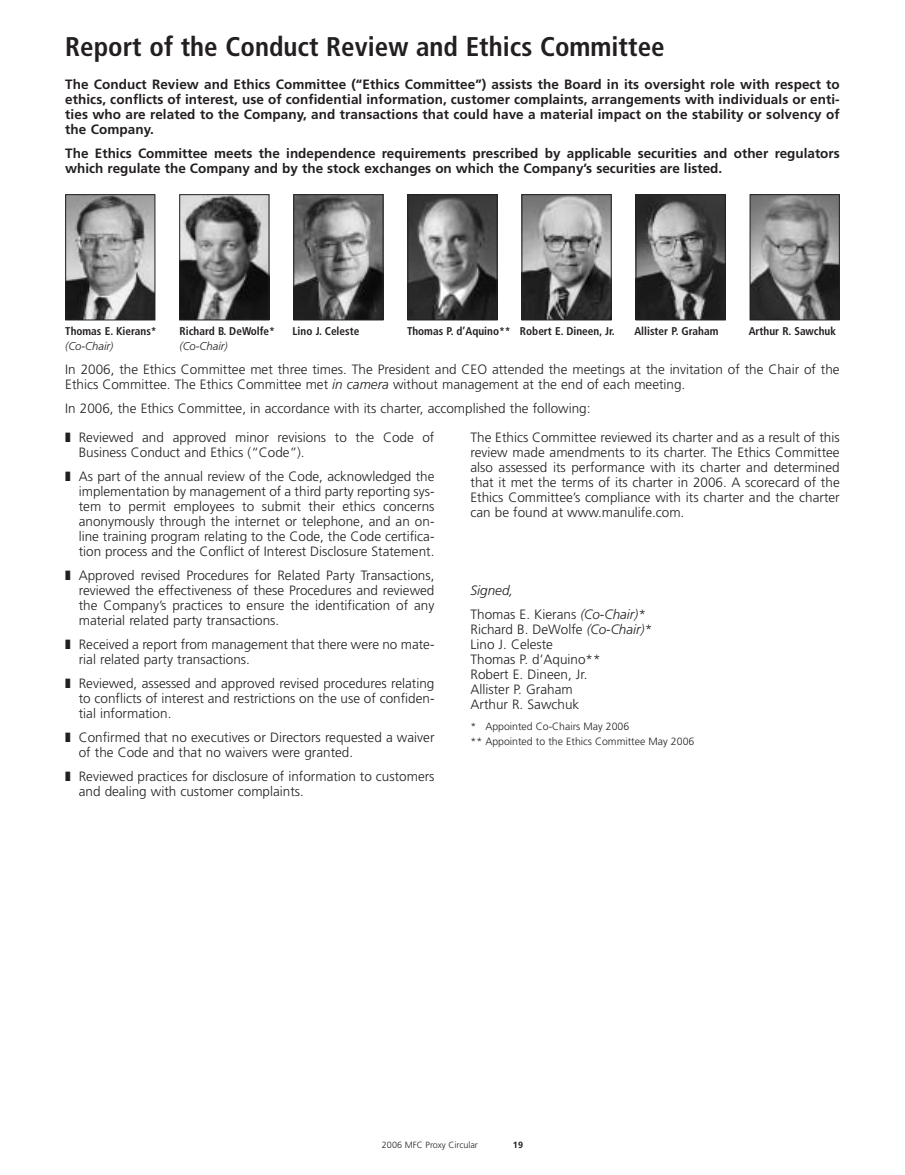
<style>
.page{position:relative;width:905px;height:1175px;background:#fff}
.page>*{position:absolute;margin:0;border:0;box-sizing:border-box;transform-origin:0 0}
.t1{font:700 condensed 27px "Frutiger";color:#231f20}
.t2{font:300 13.5px/15px "Frutiger";color:#231f20}
.t3{font:700 13.5px/15px "Frutiger";color:#231f20;text-align:justify}
.t4{font:italic 300 13.5px/24px "Frutiger";color:#231f20}
.t5{font:700 condensed 11.25px "Frutiger";color:#231f20}
.t6{font:italic 300 11.25px "Frutiger";color:#231f20}
.t7{font:300 10.5px/15px "Frutiger";color:#231f20}
.t8{font:300 9px "Frutiger";color:#231f20}
.t9{font:700 9px "Frutiger";color:#231f20}
.s1{font-style:italic}
.s2{font-style:normal}
.s3{color:#fff}
</style>
<div class="page">
<img style="left:751px;top:196px;width:86px;height:122px">
<div style="left:749px;top:194px;width:90px;height:126px;border:1px solid #231f20"></div>
<img style="left:637px;top:196px;width:86px;height:122px">
<div style="left:635px;top:194px;width:90px;height:126px;border:1px solid #231f20"></div>
<img style="left:523px;top:196px;width:86px;height:122px">
<div style="left:521px;top:194px;width:90px;height:126px;border:1px solid #231f20"></div>
<img style="left:409px;top:196px;width:86px;height:122px">
<div style="left:407px;top:194px;width:90px;height:126px;border:1px solid #231f20"></div>
<img style="left:295px;top:196px;width:86px;height:122px">
<div style="left:293px;top:194px;width:90px;height:126px;border:1px solid #231f20"></div>
<img style="left:181px;top:196px;width:86px;height:122px">
<div style="left:179px;top:194px;width:90px;height:126px;border:1px solid #231f20"></div>
<img style="left:67px;top:196px;width:86px;height:122px">
<div style="left:65px;top:194px;width:90px;height:126px;border:1px solid #231f20"></div>
<h1 class="t1" style="left:65px;top:36px;width:601px">Report of the Conduct Review and Ethics Committee</h1>
<p class="t3" style="left:65px;top:78px;width:776px">The Conduct Review and Ethics Committee (“Ethics Committee”) assists the Board in its oversight role with respect to ethics, conflicts of interest, use of confidential information, customer complaints, arrangements with individuals or enti&shy;ties who are related to the Company, and transactions that could have a material impact on the stability or solvency of the Company.</p>
<p class="t3" style="left:65px;top:147px;width:776px">The Ethics Committee meets the independence requirements prescribed by applicable securities and other regulators which regulate the Company and by the stock exchanges on which the Company’s securities are listed.</p>
<p class="t5" style="left:65px;top:327px;width:93px">Thomas E. Kierans*</p>
<p class="t5" style="left:180px;top:327px;width:97px">Richard B. DeWolfe*</p>
<p class="t5" style="left:293px;top:327px;width:68px">Lino J. Celeste</p>
<p class="t5" style="left:407px;top:327px;width:209px">Thomas P. d’Aquino** Robert E. Dineen, Jr.</p>
<p class="t5" style="left:634px;top:327px;width:86px">Allister P. Graham</p>
<p class="t5" style="left:748px;top:327px;width:89px">Arthur R. Sawchuk</p>
<p class="t6" style="left:65px;top:342px;width:50px">(Co-Chair)</p>
<p class="t6" style="left:180px;top:342px;width:50px">(Co-Chair)</p>
<p class="t2" style="left:65px;top:363px;width:776px">In 2006, the Ethics Committee met three times. The President and CEO attended the meetings at the invitation of the Chair of the<br>Ethics Committee. The Ethics Committee met <span class="s1">in camera</span> without management at the end of each meeting.</p>
<p class="t2" style="left:65px;top:395px;width:526px;line-height:28.3px">In 2006, the Ethics Committee, in accordance with its charter, accomplished the following: ❚ Reviewed and approved minor revisions to the Code of</p>
<p class="t2" style="left:65px;top:441px;width:371px;line-height:24px;text-indent:14px">Business Conduct and Ethics (“Code”).<br>❚ As part of the annual review of the Code, acknowledged the</p>
<p class="t2" style="left:79px;top:484px;width:357px;text-align:justify">implementation by management of a third party reporting sys&shy;tem to permit employees to submit their ethics concerns anonymously through the internet or telephone, and an on&shy;line training program relating to the Code, the Code certifica&shy;tion process and the Conflict of Interest Disclosure Statement.</p>
<p class="t2" style="left:79px;top:568px;width:357px;text-align:justify;text-indent:-14px">❚ Approved revised Procedures for Related Party Transactions, reviewed the effectiveness of these Procedures and reviewed the Company’s practices to ensure the identification of any material related party transactions.</p>
<p class="t2" style="left:79px;top:637px;width:357px;text-indent:-14px">❚ Received a report from management that there were no mate&shy;rial related party transactions.</p>
<p class="t2" style="left:79px;top:676px;width:357px;text-align:justify;text-indent:-14px">❚ Reviewed, assessed and approved revised procedures relating to conflicts of interest and restrictions on the use of confiden&shy;tial information.</p>
<p class="t2" style="left:79px;top:730px;width:357px;text-indent:-14px">❚ Confirmed that no executives or Directors requested a waiver of the Code and that no waivers were granted.</p>
<p class="t2" style="left:79px;top:769px;width:357px;text-indent:-14px">❚ Reviewed practices for disclosure of information to customers and dealing with customer complaints.</p>
<p class="t2" style="left:470px;top:430px;width:371px;text-align:justify">The Ethics Committee reviewed its charter and as a result of this review made amendments to its charter. The Ethics Committee also assessed its performance with its charter and determined that it met the terms of its charter in 2006. A scorecard of the Ethics Committee’s compliance with its charter and the charter can be found at www.manulife.com.</p>
<p class="t4" style="left:470px;top:579px;width:177px">Signed,<br><span class="s2">Thomas E. Kierans</span> (Co-Chair)*</p>
<p class="t2" style="left:470px;top:622px;width:183px">Richard B. DeWolfe <span class="s1">(Co-Chair)*<br></span>Lino J. Celeste<br>Thomas P. d’Aquino**<br>Robert E. Dineen, Jr.<br>Allister P. Graham<br>Arthur R. Sawchuk</p>
<p class="t7" style="left:470px;top:719px;width:225px">*<span class="s3">*</span> Appointed Co-Chairs May 2006<br>** Appointed to the Ethics Committee May 2006</p>
<p class="t8" style="left:382px;top:1140px;width:97px">2006 MFC Proxy Circular</p>
<p class="t9" style="left:513px;top:1140px;width:12px">19</p>
</div>
